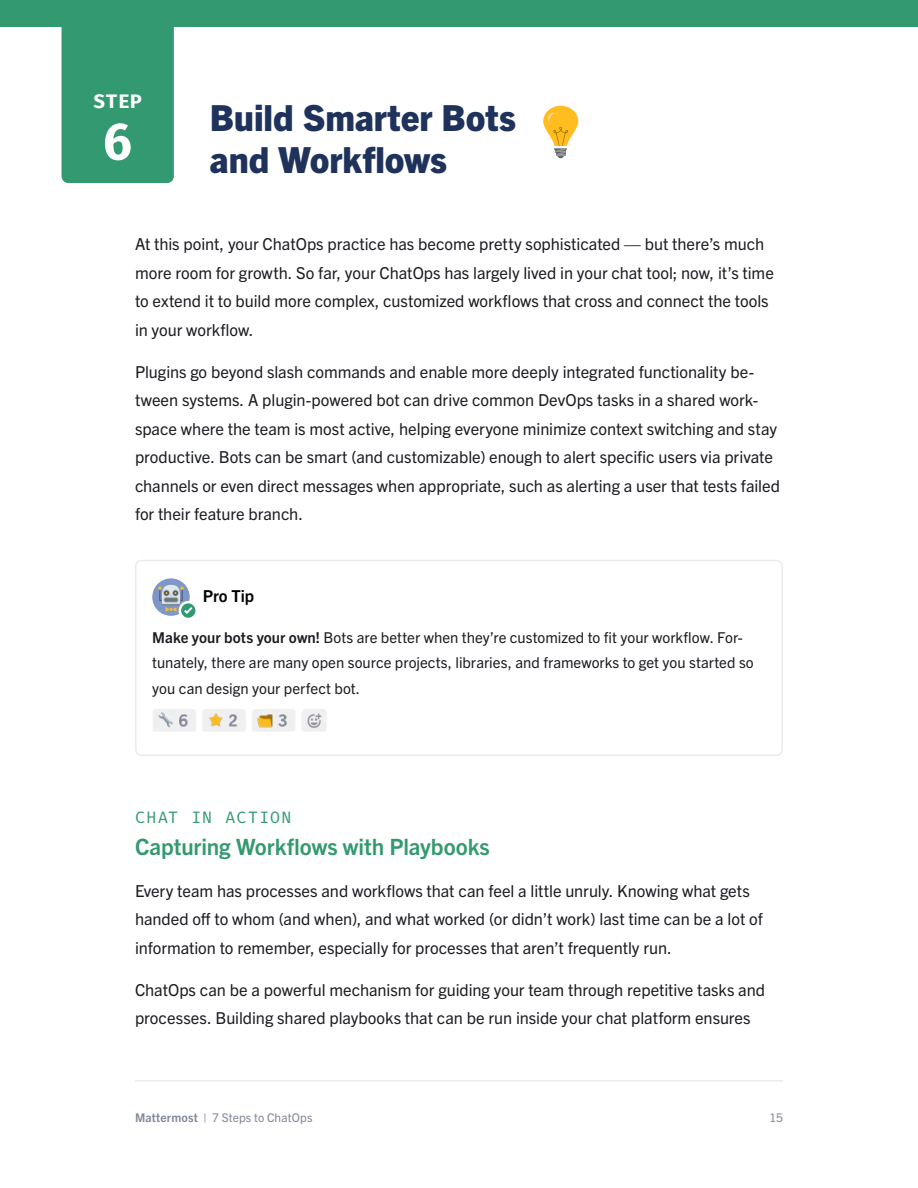
<style>
.page{position:relative;width:918px;height:1188px;background:#fff}
.page>*{position:absolute;margin:0;border:0;box-sizing:border-box;transform-origin:0 0}
.t1{font:700 51px "Fira Mono";color:#fff}
.t2{font:800 36px/42px "Trade Gothic Next LT Pro";color:#1e325c}
.t3{font:700 22.5px "Trade Gothic Next LT Pro";letter-spacing:-.005em;color:#339970}
.t4{font:700 19.5px "Fira Mono";color:#fff}
.t5{font:16.5px/28.5px "Trade Gothic Next LT Pro";letter-spacing:-.005em;color:#1b1d22}
.t6{font:16.5px "Fira Mono";letter-spacing:.08em;color:#339970}
.t7{font:700 16.5px "Trade Gothic Next LT Pro";color:#000}
.t8{font:15px/25.5px "Trade Gothic Next LT Pro";color:#1b1d22}
.t9{font:12px "Trade Gothic Next LT Pro";letter-spacing:.01em;color:#818698}
.s1{font-weight:700}
</style>
<div class="page">
<hr style="left:135px;top:1080px;width:648px;height:2px;background:#ebebef">
<div style="left:0;top:0;width:918px;height:27px;background:#339970"></div>
<div style="left:62px;top:0;width:112px;height:183px;background:#339970;border-radius:7px"></div>
<div style="left:135px;top:560px;width:648px;height:196px;border:2px solid #ebebef;border-radius:6px"></div>
<img style="left:153px;top:710px;width:173px;height:21px">
<svg style="left:543px;top:106px;width:35px;height:52px"></svg>
<div style="left:152px;top:578px;width:38px;height:38px;background:#7e96c8;border-radius:50%"></div>
<svg style="left:180px;top:602px;width:17px;height:17px"></svg>
<div style="left:179px;top:601px;width:19px;height:19px;border:2px solid #fff;border-radius:50%"></div>
<svg style="left:158px;top:585px;width:34px;height:29px"></svg>
<p class="t4" style="left:94px;top:88px;width:50px">STEP</p>
<h1 class="t1" style="left:102px;top:106px;width:32px">6</h1>
<h2 class="t2" style="left:210px;top:94px;width:308px">Build Smarter Bots and Workflows</h2>
<p class="t5" style="left:135px;top:229px;width:640px">At this point, your ChatOps practice has become pretty sophisticated — but there’s much more room for growth. So far, your ChatOps has largely lived in your chat tool; now, it’s time to extend it to build more complex, customized workflows that cross and connect the tools in your workflow.</p>
<p class="t5" style="left:135px;top:356px;width:647px">Plugins go beyond slash commands and enable more deeply integrated functionality be&shy;tween systems. A plugin-powered bot can drive common DevOps tasks in a shared work&shy;space where the team is most active, helping everyone minimize context switching and stay productive. Bots can be smart (and customizable) enough to alert specific users via private channels or even direct messages when appropriate, such as alerting a user that tests failed for their feature branch.</p>
<p class="t7" style="left:203px;top:584px;width:53px">Pro Tip</p>
<p class="t8" style="left:152px;top:623px;width:603px"><span class="s1">Make your bots your own!</span> Bots are better when they’re customized to fit your workflow. For&shy;tunately, there are many open source projects, libraries, and frameworks to get you started so you can design your perfect bot.</p>
<p class="t6" style="left:135px;top:806px;width:158px">CHAT IN ACTION</p>
<h3 class="t3" style="left:135px;top:831px;width:356px">Capturing Workflows with Playbooks</h3>
<p class="t5" style="left:135px;top:875px;width:629px">Every team has processes and workflows that can feel a little unruly. Knowing what gets handed off to whom (and when), and what worked (or didn’t work) last time can be a lot of information to remember, especially for processes that aren’t frequently run.</p>
<p class="t5" style="left:135px;top:974px;width:632px">ChatOps can be a powerful mechanism for guiding your team through repetitive tasks and processes. Building shared playbooks that can be run inside your chat platform ensures</p>
<p class="t9" style="left:135px;top:1109px;width:179px"><span class="s1">Mattermost</span> | 7 Steps to ChatOps</p>
<p class="t9" style="left:769px;top:1109px;width:15px">15</p>
</div>
